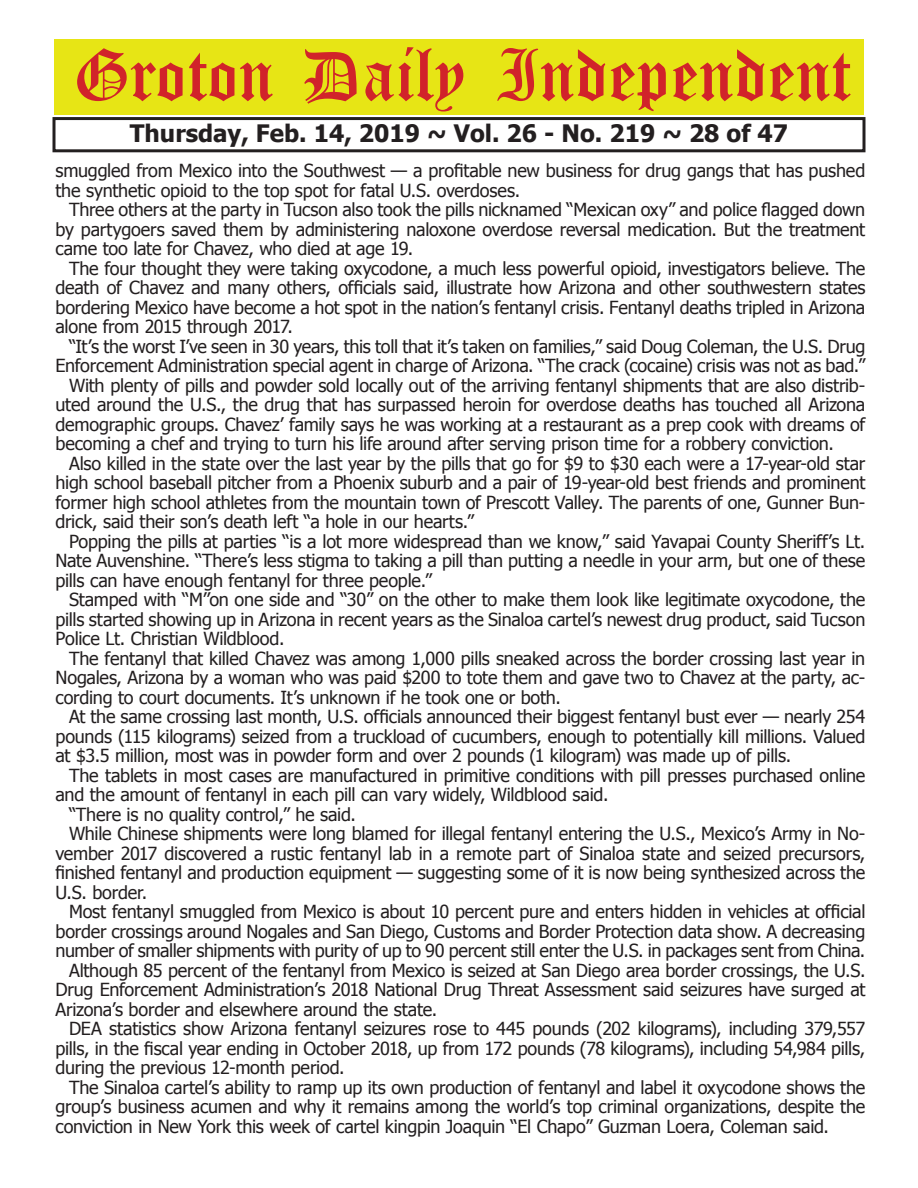
<style>
.page{position:relative;width:918px;height:1188px;background:#fff}
.page>*{position:absolute;margin:0;border:0;box-sizing:border-box;transform-origin:0 0}
.t1{font:54px "Old English Five";color:#d1232a}
.t2{font:700 24px "Tahoma";color:#231f20}
.t3{font:18px/19.5px "Tahoma";letter-spacing:-.01em;color:#231f20;text-align:justify}
</style>
<div class="page">
<div style="left:52px;top:117px;width:814px;height:35px;border:3px solid #231f20"></div>
<div style="left:54px;top:40px;width:810px;height:75px;background:#e7e515"></div>
<h1 class="t1" style="left:73px;top:50px;width:779px">Groton Daily Independent</h1>
<h2 class="t2" style="left:130px;top:116px;width:660px">Thursday, Feb. 14, 2019 ~ Vol. 26 - No. 219 ~ 28 of 47</h2>
<p class="t3" style="left:56px;top:160px;width:811px">smuggled from Mexico into the Southwest — a profitable new business for drug gangs that has pushed the synthetic opioid to the top spot for fatal U.S. overdoses.</p>
<p class="t3" style="left:56px;top:199px;width:811px;text-indent:14px">Three others at the party in Tucson also took the pills nicknamed “Mexican oxy” and police flagged down by partygoers saved them by administering naloxone overdose reversal medication. But the treatment came too late for Chavez, who died at age 19.</p>
<p class="t3" style="left:56px;top:258px;width:811px;text-indent:14px">The four thought they were taking oxycodone, a much less powerful opioid, investigators believe. The death of Chavez and many others, officials said, illustrate how Arizona and other southwestern states bordering Mexico have become a hot spot in the nation’s fentanyl crisis. Fentanyl deaths tripled in Arizona alone from 2015 through 2017.</p>
<p class="t3" style="left:69px;top:336px;width:798px">“It’s the worst I’ve seen in 30 years, this toll that it’s taken on families,” said Doug Coleman, the U.S. Drug</p>
<p class="t3" style="left:56px;top:355px;width:811px">Enforcement Administration special agent in charge of Arizona. “The crack (cocaine) crisis was not as bad.”</p>
<p class="t3" style="left:69px;top:375px;width:798px">With plenty of pills and powder sold locally out of the arriving fentanyl shipments that are also distrib-</p>
<p class="t3" style="left:56px;top:394px;width:811px">uted around the U.S., the drug that has surpassed heroin for overdose deaths has touched all Arizona</p>
<p class="t3" style="left:56px;top:414px;width:811px">demographic groups. Chavez’ family says he was working at a restaurant as a prep cook with dreams of</p>
<p class="t3" style="left:56px;top:433px;width:780px">becoming a chef and trying to turn his life around after serving prison time for a robbery conviction.</p>
<p class="t3" style="left:69px;top:453px;width:798px">Also killed in the state over the last year by the pills that go for $9 to $30 each were a 17-year-old star</p>
<p class="t3" style="left:56px;top:472px;width:811px">high school baseball pitcher from a Phoenix suburb and a pair of 19-year-old best friends and prominent</p>
<p class="t3" style="left:56px;top:492px;width:812px">former high school athletes from the mountain town of Prescott Valley. The parents of one, Gunner Bun-</p>
<p class="t3" style="left:56px;top:511px;width:420px">drick, said their son’s death left “a hole in our hearts.”</p>
<p class="t3" style="left:69px;top:531px;width:798px">Popping the pills at parties “is a lot more widespread than we know,” said Yavapai County Sheriff’s Lt.</p>
<p class="t3" style="left:56px;top:550px;width:811px">Nate Auvenshine. “There’s less stigma to taking a pill than putting a needle in your arm, but one of these</p>
<p class="t3" style="left:56px;top:570px;width:378px">pills can have enough fentanyl for three people.”</p>
<p class="t3" style="left:69px;top:589px;width:798px">Stamped with “M’’on one side and “30” on the other to make them look like legitimate oxycodone, the</p>
<p class="t3" style="left:56px;top:609px;width:811px">pills started showing up in Arizona in recent years as the Sinaloa cartel’s newest drug product, said Tucson</p>
<p class="t3" style="left:56px;top:628px;width:230px">Police Lt. Christian Wildblood.</p>
<p class="t3" style="left:69px;top:648px;width:798px">The fentanyl that killed Chavez was among 1,000 pills sneaked across the border crossing last year in</p>
<p class="t3" style="left:56px;top:667px;width:812px">Nogales, Arizona by a woman who was paid $200 to tote them and gave two to Chavez at the party, ac-</p>
<p class="t3" style="left:56px;top:687px;width:507px">cording to court documents. It’s unknown if he took one or both.</p>
<p class="t3" style="left:69px;top:706px;width:798px">At the same crossing last month, U.S. officials announced their biggest fentanyl bust ever — nearly 254</p>
<p class="t3" style="left:56px;top:726px;width:811px">pounds (115 kilograms) seized from a truckload of cucumbers, enough to potentially kill millions. Valued</p>
<p class="t3" style="left:56px;top:745px;width:737px">at $3.5 million, most was in powder form and over 2 pounds (1 kilogram) was made up of pills.</p>
<p class="t3" style="left:69px;top:765px;width:798px">The tablets in most cases are manufactured in primitive conditions with pill presses purchased online</p>
<p class="t3" style="left:56px;top:784px;width:554px">and the amount of fentanyl in each pill can vary widely, Wildblood said.</p>
<p class="t3" style="left:69px;top:804px;width:288px">“There is no quality control,” he said.</p>
<p class="t3" style="left:69px;top:823px;width:798px">While Chinese shipments were long blamed for illegal fentanyl entering the U.S., Mexico’s Army in No-</p>
<p class="t3" style="left:56px;top:843px;width:811px">vember 2017 discovered a rustic fentanyl lab in a remote part of Sinaloa state and seized precursors,</p>
<p class="t3" style="left:56px;top:862px;width:811px">finished fentanyl and production equipment — suggesting some of it is now being synthesized across the</p>
<p class="t3" style="left:56px;top:882px;width:93px">U.S. border.</p>
<p class="t3" style="left:69px;top:901px;width:798px">Most fentanyl smuggled from Mexico is about 10 percent pure and enters hidden in vehicles at official</p>
<p class="t3" style="left:56px;top:921px;width:811px">border crossings around Nogales and San Diego, Customs and Border Protection data show. A decreasing</p>
<p class="t3" style="left:56px;top:940px;width:811px">number of smaller shipments with purity of up to 90 percent still enter the U.S. in packages sent from China.</p>
<p class="t3" style="left:69px;top:960px;width:798px">Although 85 percent of the fentanyl from Mexico is seized at San Diego area border crossings, the U.S.</p>
<p class="t3" style="left:56px;top:979px;width:811px">Drug Enforcement Administration’s 2018 National Drug Threat Assessment said seizures have surged at</p>
<p class="t3" style="left:56px;top:999px;width:383px">Arizona’s border and elsewhere around the state.</p>
<p class="t3" style="left:69px;top:1018px;width:798px">DEA statistics show Arizona fentanyl seizures rose to 445 pounds (202 kilograms), including 379,557</p>
<p class="t3" style="left:56px;top:1038px;width:811px">pills, in the fiscal year ending in October 2018, up from 172 pounds (78 kilograms), including 54,984 pills,</p>
<p class="t3" style="left:56px;top:1057px;width:291px">during the previous 12-month period.</p>
<p class="t3" style="left:69px;top:1077px;width:798px">The Sinaloa cartel’s ability to ramp up its own production of fentanyl and label it oxycodone shows the</p>
<p class="t3" style="left:56px;top:1096px;width:811px">group’s business acumen and why it remains among the world’s top criminal organizations, despite the</p>
<p class="t3" style="left:56px;top:1116px;width:775px">conviction in New York this week of cartel kingpin Joaquin “El Chapo” Guzman Loera, Coleman said.</p>
</div>
